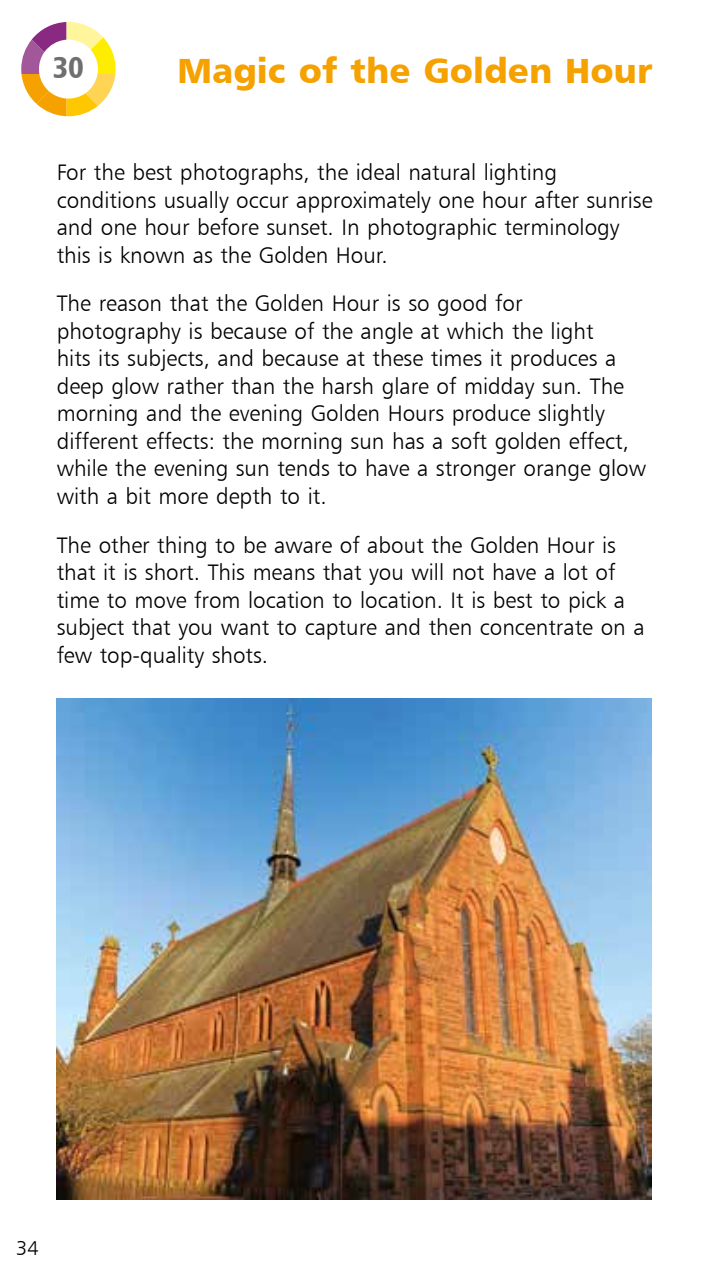
<style>
.page{position:relative;width:709px;height:1276px;background:#fff}
.page>*{position:absolute;margin:0;border:0;box-sizing:border-box;transform-origin:0 0}
.t1{font:35px "Humanist 777 BT Black B";color:#f5a100}
.t2{font:30px "Humanist 777 BT Black Condensed B";color:#706f6f}
.t3{font:22.5px/27.5px "Humanist 777 BT Light B";color:#000}
.t4{font:20px "Humanist 777 BT Light B";color:#000}
</style>
<div class="page">
<svg style="left:21px;top:22px;width:95px;height:94px"></svg>
<img style="left:57px;top:698px;width:594px;height:501px">
<h2 class="t2" style="left:53px;top:49px;width:33px">30</h2>
<h1 class="t1" style="left:178px;top:49px;width:476px">Magic of the Golden Hour</h1>
<p class="t3" style="left:57px;top:158px;width:597px">For the best photographs, the ideal natural lighting conditions usually occur approximately one hour after sunrise and one hour before sunset. In photographic terminology this is known as the Golden Hour.</p>
<p class="t3" style="left:57px;top:289px;width:591px">The reason that the Golden Hour is so good for photography is because of the angle at which the light<br>hits its subjects, and because at these times it produces a deep glow rather than the harsh glare of midday sun. The morning and the evening Golden Hours produce slightly different effects: the morning sun has a soft golden effect, while the evening sun tends to have a stronger orange glow with a bit more depth to it.</p>
<p class="t3" style="left:57px;top:531px;width:589px">The other thing to be aware of about the Golden Hour is that it is short. This means that you will not have a lot of time to move from location to location. It is best to pick a subject that you want to capture and then concentrate on a few top-quality shots.</p>
<p class="t4" style="left:16px;top:1236px;width:24px">34</p>
</div>
